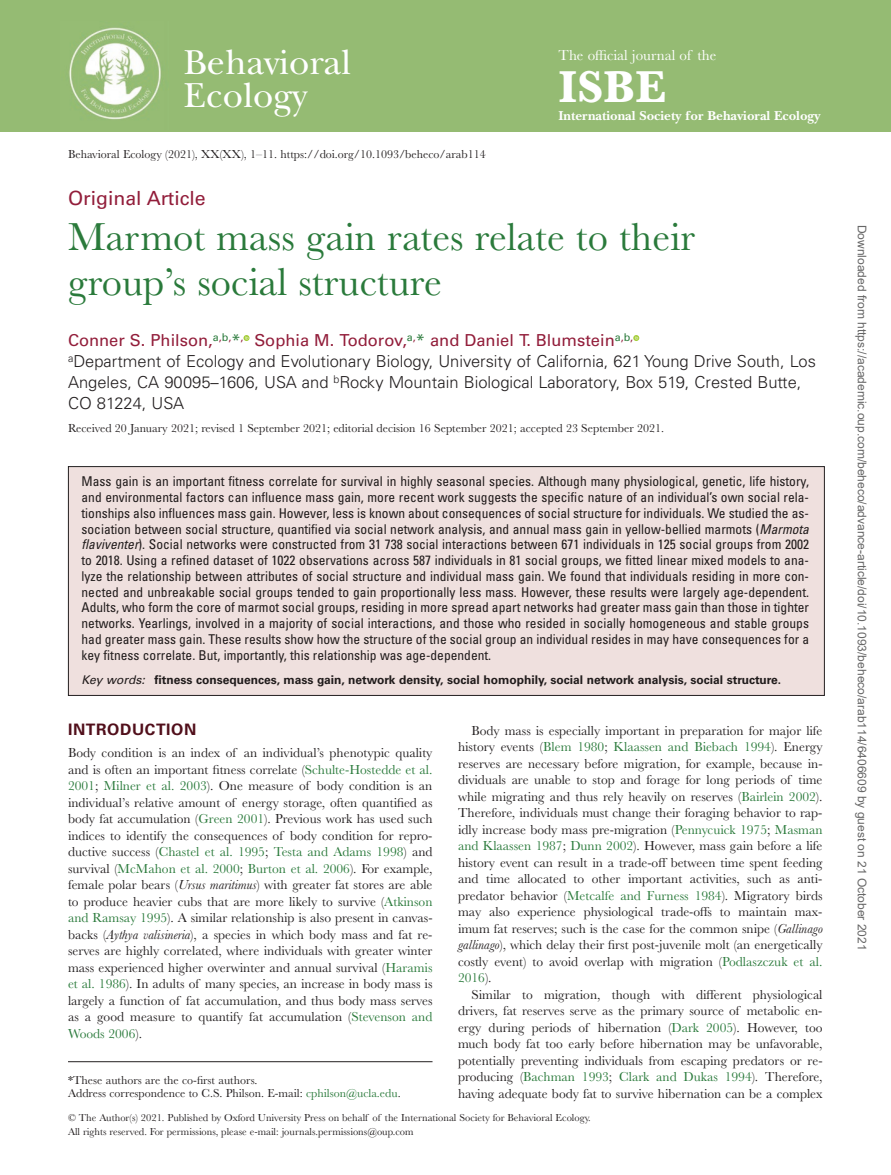
<style>
.page{position:relative;width:891px;height:1175px;background:#fff}
.page>*{position:absolute;margin:0;border:0;box-sizing:border-box;transform-origin:0 0}
.t1{font:700 46.35px "Baskerville MT Std";color:#fff}
.t2{font:40.5px/45px "Baskerville MT Std";color:#2a7a3b}
.t3{font:36.15px/33px "New Baskerville Std";color:#fff}
.t4{font:19.5px "Univers LT Std";color:#921d3a}
.t5{font:300 16.5px/21px "Univers LT Std";color:#231f20}
.t6{font:700 15.75px "Univers LT Std";letter-spacing:.04em;color:#510f1b}
.t7{font:15px "Baskerville MT Std";color:#fff}
.t8{font:13.5px/16.5px "Baskerville MT Std";color:#231f20;text-align:justify}
.t9{font:condensed 13.5px/15.8px "Univers LT Std";color:#231f20;text-align:justify}
.t10{font:700 13.5px "New Baskerville Std";color:#fff}
.t11{font:12px/13.5px "Baskerville MT Std";color:#231f20}
.t12{font:12px "Arial";color:#666}
.t13{font:700 12px "Univers LT Std";color:#231f20}
.t14{font:10.5px/13.5px "Baskerville MT Std";color:#231f20}
.s1{font-weight:400;color:#921d3a}
.s2{font-weight:400;color:#2a7a3b}
.s3{font-style:italic}
.s4{font-weight:400;font-style:italic}
.s5{color:#2a7a3b}
</style>
<div class="page">
<div style="left:0;top:0;width:891px;height:131px;background:#95bb73"></div>
<img style="left:69px;top:27px;width:92px;height:93px">
<hr style="left:68px;top:1061px;width:365px;height:1px;background:#231f20">
<svg style="left:244px;top:335px;width:6px;height:6px"></svg>
<svg style="left:633px;top:335px;width:6px;height:6px"></svg>
<div style="left:68px;top:466px;width:756px;height:229px;background:#efe0de"></div>
<div style="left:68px;top:466px;width:757px;height:230px;border:1px solid #231f20"></div>
<h3 class="t3" style="left:184px;top:46px;width:169px">Behavioral<br>Ecology</h3>
<p class="t7" style="left:558px;top:46px;width:160px">The official journal of the</p>
<h1 class="t1" style="left:558px;top:61px;width:109px">ISBE</h1>
<p class="t10" style="left:558px;top:107px;width:263px">International Society for Behavioral Ecology</p>
<p class="t11" style="left:68px;top:148px;width:419px">Behavioral Ecology (2021), XX(XX), 1–11. https://doi.org/10.1093/beheco/arab114</p>
<h3 class="t4" style="left:68px;top:187px;width:139px">Original Article</h3>
<h2 class="t2" style="left:68px;top:215px;width:629px">Marmot mass gain rates relate to their group’s social structure</h2>
<p class="t5" style="left:68px;top:330px;width:749px"><span class="s1">Conner S. Philson,</span><sup>a</sup><sup>,</sup><sup>b</sup><sup>,</sup><span class="s2">*</span><sup>,</sup> <span class="s1">Sophia M. Todorov,</span><sup>a</sup><sup>,</sup><span class="s2">*</span> <span class="s1">and Daniel T. Blumstein</span><sup>a</sup><sup>,</sup><sup>b</sup><sup>,<br></sup><sup>a</sup>Department of Ecology and Evolutionary Biology, University of California, 621 Young Drive South, Los Angeles, CA 90095–1606, USA and <sup>b</sup>Rocky Mountain Biological Laboratory, Box 519, Crested Butte, CO 81224, USA</p>
<p class="t11" style="left:68px;top:422px;width:597px">Received 20 January 2021; revised 1 September 2021; editorial decision 16 September 2021; accepted 23 September 2021.</p>
<p class="t9" style="left:82px;top:473px;width:729px">Mass gain is an important fitness correlate for survival in highly seasonal species. Although many physiological, genetic, life history, and environmental factors can influence mass gain, more recent work suggests the specific nature of an individual’s own social rela&shy;tionships also influences mass gain. However, less is known about consequences of social structure for individuals. We studied the as&shy;sociation between social structure, quantified via social network analysis, and annual mass gain in yellow-bellied marmots (<span class="s3">Marmota flaviventer</span>). Social networks were constructed from 31 738 social interactions between 671 individuals in 125 social groups from 2002 to 2018. Using a refined dataset of 1022 observations across 587 individuals in 81 social groups, we fitted linear mixed models to ana&shy;lyze the relationship between attributes of social structure and individual mass gain. We found that individuals residing in more con&shy;nected and unbreakable social groups tended to gain proportionally less mass. However, these results were largely age-dependent.<br>Adults, who form the core of marmot social groups, residing in more spread apart networks had greater mass gain than those in tighter networks. Yearlings, involved in a majority of social interactions, and those who resided in socially homogeneous and stable groups had greater mass gain. These results show how the structure of the social group an individual resides in may have consequences for a key fitness correlate. But, importantly, this relationship was age-dependent.</p>
<p class="t13" style="left:82px;top:672px;width:701px"><span class="s4">Key words:</span> fitness consequences, mass gain, network density, social homophily, social network analysis, social structure.</p>
<p class="t6" style="left:68px;top:720px;width:130px">INTRODUCTION</p>
<p class="t8" style="left:68px;top:744px;width:366px">Body condition is an index of an individual’s phenotypic quality and is often an important fitness correlate (<span class="s5">Schulte-Hostedde et al.<br>2001</span>; <span class="s5">Milner et al. 2003</span>). One measure of body condition is an individual’s relative amount of energy storage, often quantified as body fat accumulation (<span class="s5">Green 2001</span>). Previous work has used such indices to identify the consequences of body condition for repro&shy;ductive success (<span class="s5">Chastel et al. 1995</span>; <span class="s5">Testa and Adams 1998</span>) and survival (<span class="s5">McMahon et al. 2000</span>; <span class="s5">Burton et al. 2006</span>). For example, female polar bears (<span class="s3">Ursus maritimus</span>) with greater fat stores are able to produce heavier cubs that are more likely to survive (<span class="s5">Atkinson and Ramsay 1995</span>). A similar relationship is also present in canvas&shy;backs (<span class="s3">Aythya valisineria</span>), a species in which body mass and fat re&shy;serves are highly correlated, where individuals with greater winter mass experienced higher overwinter and annual survival (<span class="s5">Haramis et al. 1986</span>). In adults of many species, an increase in body mass is largely a function of fat accumulation, and thus body mass serves as a good measure to quantify fat accumulation (<span class="s5">Stevenson and Woods 2006</span>).</p>
<p class="t8" style="left:458px;top:722px;width:366px;text-indent:14px">Body mass is especially important in preparation for major life history events (<span class="s5">Blem 1980</span>; <span class="s5">Klaassen and Biebach 1994</span>). Energy reserves are necessary before migration, for example, because in&shy;dividuals are unable to stop and forage for long periods of time while migrating and thus rely heavily on reserves (<span class="s5">Bairlein 2002</span>).<br>Therefore, individuals must change their foraging behavior to rap&shy;idly increase body mass pre-migration (<span class="s5">Pennycuick 1975</span>; <span class="s5">Masman and Klaassen 1987</span>; <span class="s5">Dunn 2002</span>). However, mass gain before a life history event can result in a trade-off between time spent feeding and time allocated to other important activities, such as anti&shy;predator behavior (<span class="s5">Metcalfe and Furness 1984</span>). Migratory birds may also experience physiological trade-offs to maintain max&shy;imum fat reserves; such is the case for the common snipe (<span class="s3">Gallinago gallinago</span>), which delay their first post-juvenile molt (an energetically costly event) to avoid overlap with migration (<span class="s5">Podlaszczuk et al.<br>2016</span>).</p>
<p class="t8" style="left:458px;top:986px;width:366px;text-indent:14px">Similar to migration, though with different physiological drivers, fat reserves serve as the primary source of metabolic en&shy;ergy during periods of hibernation (<span class="s5">Dark 2005</span>). However, too much body fat too early before hibernation may be unfavorable, potentially preventing individuals from escaping predators or re&shy;producing (<span class="s5">Bachman 1993</span>; <span class="s5">Clark and Dukas 1994</span>). Therefore, having adequate body fat to survive hibernation can be a complex</p>
<p class="t11" style="left:68px;top:1073px;width:334px">*These authors are the co-first authors.<br>Address correspondence to C.S. Philson. E-mail: <span class="s5">cphilson@ucla.edu</span>.</p>
<p class="t14" style="left:68px;top:1110px;width:524px">© The Author(s) 2021. Published by Oxford University Press on behalf of the International Society for Behavioral Ecology.<br>All rights reserved. For permissions, please e-mail: journals.permissions@oup.com</p>
<p class="t12" style="left:866px;top:225px;width:727px;rotate:90deg">Downloaded from https://academic.oup.com/beheco/advance-article/doi/10.1093/beheco/arab114/6406609 by guest on 21 October 2021</p>
</div>
